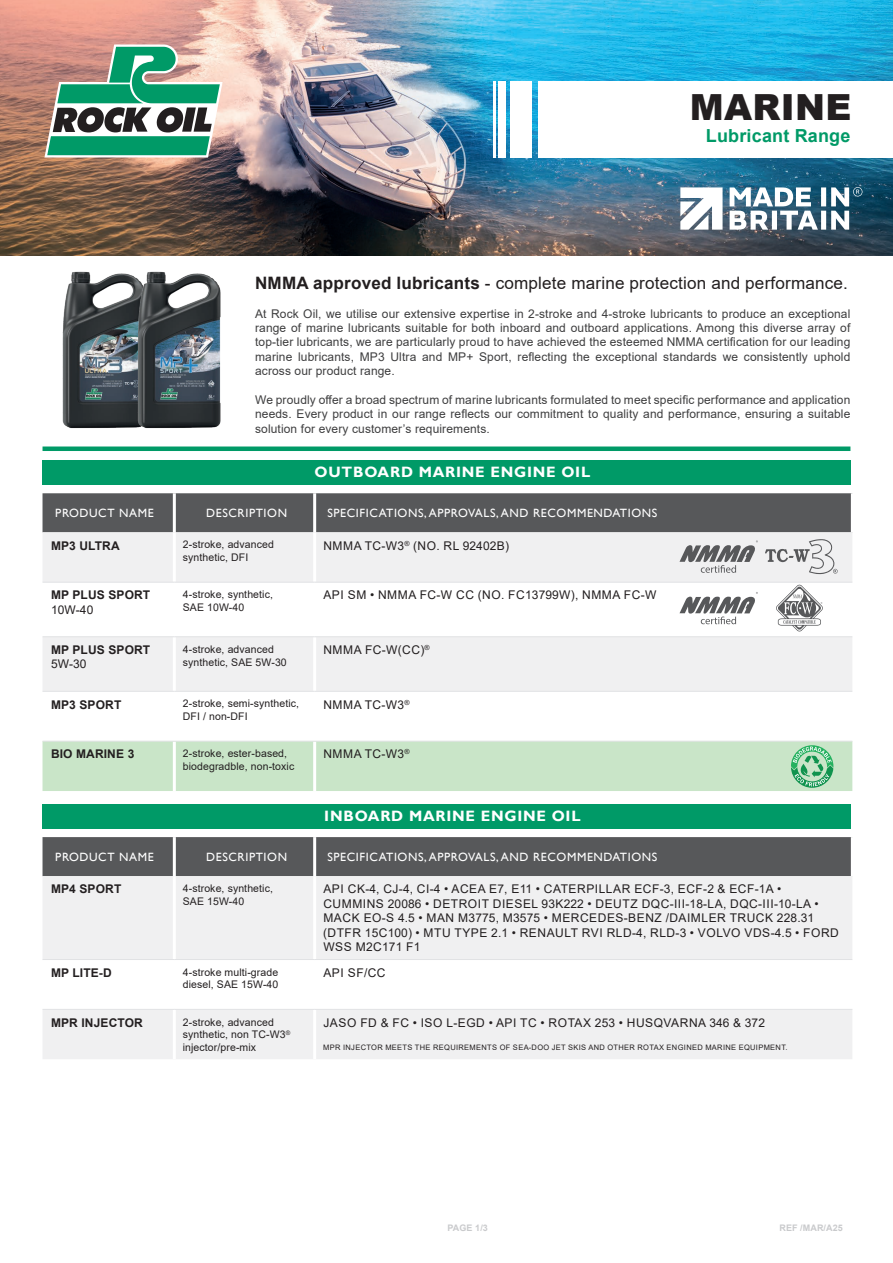
<style>
.page{position:relative;width:893px;height:1263px;background:#fff}
.page>*{position:absolute;margin:0;border:0;box-sizing:border-box;transform-origin:0 0}
.t1{font:900 36px "Arial";letter-spacing:.01em;color:#231f20}
.t2{font:700 18px "Arial";letter-spacing:.01em;color:#009a67}
.t3{font:17.1px "Arial";letter-spacing:.01em;color:#231f20}
.t4{font:700 15px "Gill Sans";letter-spacing:.05em;color:#fff}
.t5{font:12px/14.4px "Arial";letter-spacing:.01em;color:#3e3e3f;text-align:justify}
.t6{font:12px/14.4px "Arial";letter-spacing:.045em;color:#231f20}
.t7{font:12px "Gill Sans";letter-spacing:.05em;color:#fff}
.t8{font:700 12px "Arial";letter-spacing:.01em;color:#231f20}
.t9{font:10.5px/12.6px "Arial";letter-spacing:.01em;color:#231f20}
.t10{font:700 9px "Arial";letter-spacing:.01em;color:#c9cacc}
.t11{font:7.5px "Arial";letter-spacing:.045em;color:#231f20}
.s1{font-weight:700}
</style>
<div class="page">
<div style="left:43px;top:493px;width:808px;height:39px;background:#57585a"></div>
<svg style="left:43px;top:532px;width:809px;height:159px;fill:#f0f0f1"></svg>
<hr style="left:173px;top:493px;width:3px;height:39px;background:#fff">
<hr style="left:313px;top:493px;width:3px;height:39px;background:#fff">
<hr style="left:173px;top:532px;width:3px;height:50px;background:#fff">
<hr style="left:313px;top:532px;width:3px;height:50px;background:#fff">
<hr style="left:173px;top:583px;width:3px;height:53px;background:#fff">
<hr style="left:313px;top:583px;width:3px;height:53px;background:#fff">
<hr style="left:173px;top:637px;width:3px;height:54px;background:#fff">
<hr style="left:313px;top:637px;width:3px;height:54px;background:#fff">
<hr style="left:43px;top:582px;width:131px;height:1px;background:#e1e2e4">
<hr style="left:174px;top:582px;width:141px;height:1px;background:#e1e2e4">
<hr style="left:315px;top:582px;width:537px;height:1px;background:#e1e2e4">
<hr style="left:43px;top:636px;width:131px;height:1px;background:#e1e2e4">
<hr style="left:174px;top:636px;width:141px;height:1px;background:#e1e2e4">
<hr style="left:315px;top:636px;width:537px;height:1px;background:#e1e2e4">
<hr style="left:43px;top:691px;width:131px;height:1px;background:#e1e2e4">
<hr style="left:174px;top:691px;width:141px;height:1px;background:#e1e2e4">
<hr style="left:315px;top:691px;width:537px;height:1px;background:#e1e2e4">
<div style="left:43px;top:460px;width:808px;height:25px;background:#009a67"></div>
<div style="left:43px;top:446px;width:807px;height:5px;background:#009a67"></div>
<div style="left:43px;top:837px;width:808px;height:39px;background:#57585a"></div>
<svg style="left:43px;top:876px;width:809px;height:183px;fill:#f0f0f1"></svg>
<hr style="left:173px;top:837px;width:3px;height:39px;background:#fff">
<hr style="left:313px;top:837px;width:3px;height:39px;background:#fff">
<hr style="left:173px;top:876px;width:3px;height:83px;background:#fff">
<hr style="left:313px;top:876px;width:3px;height:83px;background:#fff">
<hr style="left:173px;top:960px;width:3px;height:49px;background:#fff">
<hr style="left:313px;top:960px;width:3px;height:49px;background:#fff">
<hr style="left:173px;top:1010px;width:3px;height:49px;background:#fff">
<hr style="left:313px;top:1010px;width:3px;height:49px;background:#fff">
<hr style="left:43px;top:959px;width:131px;height:1px;background:#e1e2e4">
<hr style="left:174px;top:959px;width:141px;height:1px;background:#e1e2e4">
<hr style="left:315px;top:959px;width:537px;height:1px;background:#e1e2e4">
<hr style="left:43px;top:1009px;width:131px;height:1px;background:#e1e2e4">
<hr style="left:174px;top:1009px;width:141px;height:1px;background:#e1e2e4">
<hr style="left:315px;top:1009px;width:537px;height:1px;background:#e1e2e4">
<div style="left:43px;top:804px;width:808px;height:24px;background:#009a67"></div>
<div style="left:43px;top:741px;width:809px;height:50px;background:#c9e5c8"></div>
<svg style="left:765px;top:539px;width:73px;height:35px"></svg>
<svg style="left:679px;top:540px;width:79px;height:33px"></svg>
<svg style="left:776px;top:585px;width:47px;height:46px"></svg>
<svg style="left:679px;top:592px;width:79px;height:32px"></svg>
<img style="left:10px;top:255px;width:75px;height:174px">
<img style="left:85px;top:255px;width:188px;height:174px">
<img style="left:0;top:0;width:893px;height:255px">
<svg style="left:680px;top:187px;width:43px;height:43px"></svg>
<svg style="left:730px;top:187px;width:132px;height:43px"></svg>
<svg style="left:44px;top:44px;width:179px;height:113px"></svg>
<div style="left:538px;top:82px;width:355px;height:76px;background:#fff"></div>
<div style="left:510px;top:82px;width:22px;height:76px;background:#fff"></div>
<div style="left:498px;top:82px;width:8px;height:76px;background:#fff"></div>
<hr style="left:493px;top:82px;width:3px;height:76px;background:#fff">
<h1 class="t1" style="left:690px;top:81px;width:163px">MARINE</h1>
<h2 class="t2" style="left:706px;top:123px;width:146px">Lubricant Range</h2>
<h3 class="t3" style="left:255px;top:271px;width:594px"><span class="s1">NMMA approved lubricants</span> - complete marine protection and performance.</h3>
<p class="t5" style="left:255px;top:306px;width:597px">At Rock Oil, we utilise our extensive expertise in 2-stroke and 4-stroke lubricants to produce an exceptional range of marine lubricants suitable for both inboard and outboard applications. Among this diverse array of top-tier lubricants, we are particularly proud to have achieved the esteemed NMMA certification for our leading marine lubricants, MP3 Ultra and MP+ Sport, reflecting the exceptional standards we consistently uphold across our product range.</p>
<p class="t5" style="left:255px;top:393px;width:597px">We proudly offer a broad spectrum of marine lubricants formulated to meet specific performance and application needs. Every product in our range reflects our commitment to quality and performance, ensuring a suitable solution for every customer’s requirements.</p>
<p class="t4" style="left:315px;top:463px;width:277px">OUTBOARD MARINE ENGINE OIL</p>
<p class="t7" style="left:55px;top:506px;width:100px">PRODUCT NAME</p>
<p class="t7" style="left:206px;top:506px;width:82px">DESCRIPTION</p>
<p class="t7" style="left:327px;top:506px;width:331px">SPECIFICATIONS, APPROVALS, AND RECOMMENDATIONS</p>
<p class="t8" style="left:51px;top:537px;width:70px">MP3 ULTRA</p>
<p class="t9" style="left:183px;top:538px;width:93px">2-stroke, advanced synthetic, DFI</p>
<p class="t6" style="left:323px;top:538px;width:187px">NMMA TC-W3<sup>®</sup> (NO. RL 92402B)</p>
<p class="t8" style="left:51px;top:587px;width:101px">MP PLUS SPORT</p>
<p class="t6" style="left:51px;top:602px;width:44px">10W-40</p>
<p class="t9" style="left:183px;top:588px;width:92px">4-stroke, synthetic,<br>SAE 10W-40</p>
<p class="t6" style="left:323px;top:588px;width:334px">API SM • NMMA FC-W CC (NO. FC13799W), NMMA FC-W</p>
<p class="t8" style="left:51px;top:641px;width:101px">MP PLUS SPORT</p>
<p class="t6" style="left:51px;top:657px;width:37px">5W-30</p>
<p class="t9" style="left:183px;top:643px;width:105px">4-stroke, advanced synthetic, SAE 5W-30</p>
<p class="t6" style="left:323px;top:642px;width:108px">NMMA FC-W(CC)<sup>®</sup></p>
<p class="t8" style="left:51px;top:696px;width:72px">MP3 SPORT</p>
<p class="t9" style="left:183px;top:697px;width:118px">2-stroke, semi-synthetic,<br>DFI / non-DFI</p>
<p class="t6" style="left:323px;top:697px;width:88px">NMMA TC-W3<sup>®</sup></p>
<p class="t8" style="left:51px;top:746px;width:85px">BIO MARINE 3</p>
<p class="t9" style="left:183px;top:747px;width:113px">2-stroke, ester-based, biodegradble, non-toxic</p>
<p class="t6" style="left:323px;top:747px;width:88px">NMMA TC-W3<sup>®</sup></p>
<p class="t4" style="left:324px;top:807px;width:258px">INBOARD MARINE ENGINE OIL</p>
<p class="t7" style="left:55px;top:850px;width:100px">PRODUCT NAME</p>
<p class="t7" style="left:206px;top:850px;width:82px">DESCRIPTION</p>
<p class="t7" style="left:327px;top:850px;width:331px">SPECIFICATIONS, APPROVALS, AND RECOMMENDATIONS</p>
<p class="t8" style="left:51px;top:881px;width:72px">MP4 SPORT</p>
<p class="t9" style="left:183px;top:882px;width:92px">4-stroke, synthetic,<br>SAE 15W-40</p>
<p class="t6" style="left:323px;top:882px;width:517px">API CK-4, CJ-4, CI-4 • ACEA E7, E11 • CATERPILLAR ECF-3, ECF-2 &amp; ECF-1A • CUMMINS 20086 • DETROIT DIESEL 93K222 • DEUTZ DQC-III-18-LA, DQC-III-10-LA • MACK EO-S 4.5 • MAN M3775, M3575 • MERCEDES-BENZ /DAIMLER TRUCK 228.31 (DTFR 15C100) • MTU TYPE 2.1 • RENAULT RVI RLD-4, RLD-3 • VOLVO VDS-4.5 • FORD WSS M2C171 F1</p>
<p class="t8" style="left:51px;top:964px;width:62px">MP LITE-D</p>
<p class="t9" style="left:183px;top:965px;width:97px">4-stroke multi-grade diesel, SAE 15W-40</p>
<p class="t6" style="left:323px;top:965px;width:64px">API SF/CC</p>
<p class="t8" style="left:51px;top:1014px;width:93px">MPR INJECTOR</p>
<p class="t9" style="left:183px;top:1015px;width:109px">2-stroke, advanced synthetic, non TC-W3<sup>® </sup>injector/pre-mix</p>
<p class="t6" style="left:323px;top:1015px;width:443px">JASO FD &amp; FC • ISO L-EGD • API TC • ROTAX 253 • HUSQVARNA 346 &amp; 372</p>
<p class="t11" style="left:323px;top:1042px;width:466px">MPR INJECTOR MEETS THE REQUIREMENTS OF SEA-DOO JET SKIS AND OTHER ROTAX ENGINED MARINE EQUIPMENT.</p>
<p class="t10" style="left:447px;top:1222px;width:42px">PAGE 1/3</p>
<p class="t10" style="left:779px;top:1222px;width:65px">REF /MAR/A25</p>
</div>
